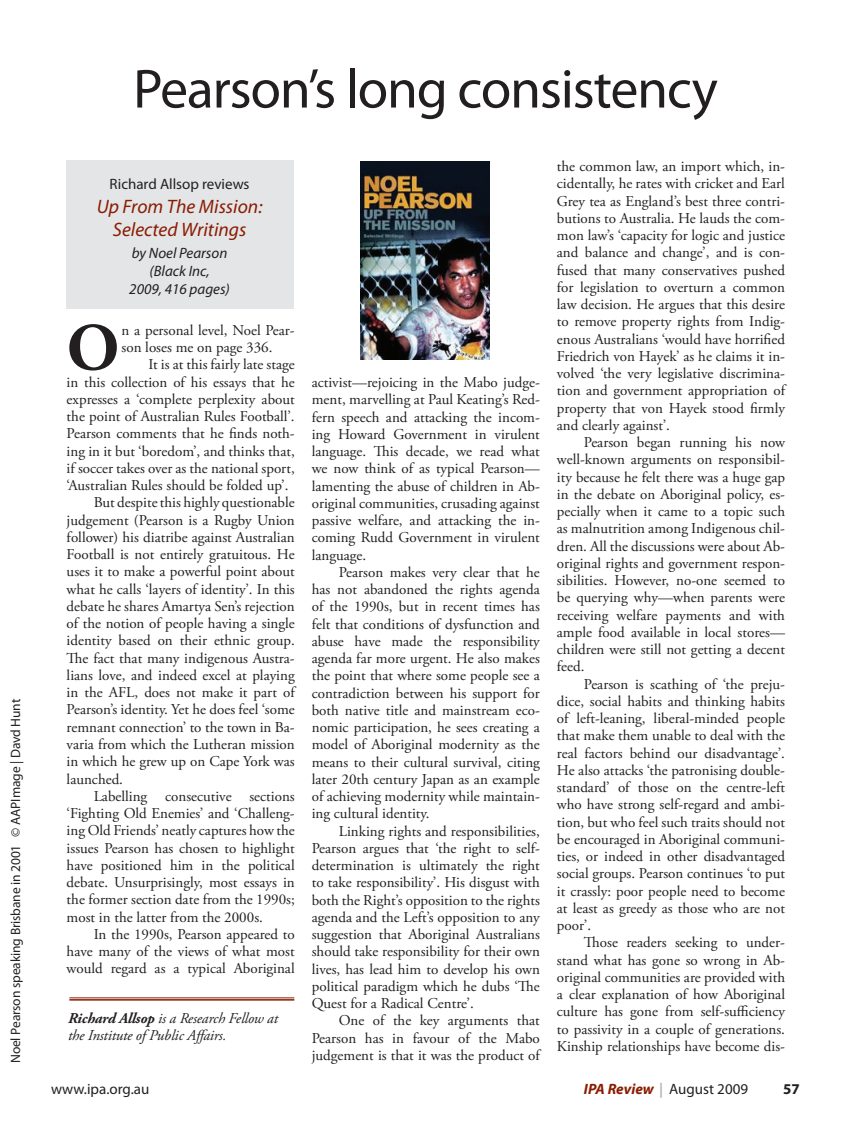
<style>
.page{position:relative;width:851px;height:1127px;background:#fff}
.page>*{position:absolute;margin:0;border:0;box-sizing:border-box;transform-origin:0 0}
.t1{font:700 67.05px "Adobe Garamond Pro";color:#231f20}
.t2{font:55.5px "Myriad Pro";letter-spacing:-.02em;color:#231f20}
.t3{font:italic 19.5px/23.4px "Myriad Pro";color:#891d02;text-align:center}
.t4{font:15px/17.2px "Adobe Garamond Pro";color:#231f20;text-align:justify}
.t5{font:italic 15px/17.2px "Adobe Garamond Pro";letter-spacing:-.01em;color:#231f20}
.t6{font:15px "Myriad Pro";color:#231f20}
.t7{font:italic 15px/18px "Myriad Pro";color:#231f20;text-align:center}
.t8{font:700 15px "Myriad Pro";color:#231f20}
.t9{font:13.5px "Myriad Pro";letter-spacing:-.01em;color:#231f20}
.s1{font-weight:700}
.s2{font-weight:700;font-style:italic;color:#891d02}
.s3{font-weight:700;font-style:italic;color:#b4b5b8}
</style>
<div class="page">
<hr style="left:69px;top:997px;width:225px;height:1px;background:#891d02">
<hr style="left:69px;top:999px;width:225px;height:1px;background:#891d02">
<div style="left:66px;top:161px;width:227px;height:148px;background:#e4e5e7"></div>
<img style="left:360px;top:162px;width:129px;height:197px">
<p class="t9" style="left:7px;top:1063px;width:366px;rotate:-90deg">Noel Pearson speaking Brisbane in 2001 © AAPImage | Davd Hunt</p>
<p class="t2" style="left:133px;top:55px;width:586px">Pearson’s long consistency</p>
<p class="t6" style="left:110px;top:175px;width:141px">Richard Allsop reviews</p>
<p class="t3" style="left:97px;top:194px;width:167px">Up From The Mission:<br>Selected Writings</p>
<p class="t7" style="left:129px;top:244px;width:102px">by Noel Pearson (Black Inc,<br>2009, 416 pages)</p>
<p class="t1" style="left:67px;top:309px;width:54px">O</p>
<p class="t4" style="left:121px;top:322px;width:175px">n a personal level, Noel Pear&shy;son loses me on page 336.</p>
<p class="t4" style="left:67px;top:357px;width:229px;text-indent:82px">It is at this fairly late stage in this collection of his essays that he expresses a ‘complete perplexity about the point of Australian Rules Football’.<br>Pearson comments that he finds noth&shy;ing in it but ‘boredom’, and thinks that, if soccer takes over as the national sport, ‘Australian Rules should be folded up’.</p>
<p class="t4" style="left:67px;top:495px;width:229px;text-indent:27px">But despite this highly questionable judgement (Pearson is a Rugby Union follower) his diatribe against Australian Football is not entirely gratuitous. He uses it to make a powerful point about what he calls ‘layers of identity’. In this debate he shares Amartya Sen’s rejection of the notion of people having a single identity based on their ethnic group.<br>The fact that many indigenous Austra&shy;lians love, and indeed excel at playing in the AFL, does not make it part of Pearson’s identity. Yet he does feel ‘some remnant connection’ to the town in Ba&shy;varia from which the Lutheran mission in which he grew up on Cape York was launched.</p>
<p class="t4" style="left:67px;top:788px;width:229px;text-indent:27px">Labelling consecutive sections ‘Fighting Old Enemies’ and ‘Challeng&shy;ing Old Friends’ neatly captures how the issues Pearson has chosen to highlight have positioned him in the political debate. Unsurprisingly, most essays in the former section date from the 1990s; most in the latter from the 2000s.</p>
<p class="t4" style="left:67px;top:926px;width:229px;text-indent:27px">In the 1990s, Pearson appeared to have many of the views of what most would regard as a typical Aboriginal</p>
<p class="t5" style="left:68px;top:1010px;width:211px"><span class="s1">Richard Allsop</span> is a Research Fellow at the Institute of Public Affairs.</p>
<p class="t4" style="left:312px;top:374px;width:229px">activist—rejoicing in the Mabo judge&shy;ment, marvelling at Paul Keating’s Red&shy;fern speech and attacking the incom&shy;ing Howard Government in virulent language. This decade, we read what we now think of as typical Pearson— lamenting the abuse of children in Ab&shy;original communities, crusading against passive welfare, and attacking the in&shy;coming Rudd Government in virulent language.</p>
<p class="t4" style="left:312px;top:564px;width:229px;text-indent:27px">Pearson makes very clear that he has not abandoned the rights agenda of the 1990s, but in recent times has felt that conditions of dysfunction and abuse have made the responsibility agenda far more urgent. He also makes the point that where some people see a contradiction between his support for both native title and mainstream eco&shy;nomic participation, he sees creating a model of Aboriginal modernity as the means to their cultural survival, citing later 20th century Japan as an example of achieving modernity while maintain&shy;ing cultural identity.</p>
<p class="t4" style="left:312px;top:823px;width:229px;text-indent:27px">Linking rights and responsibilities, Pearson argues that ‘the right to self&shy;determination is ultimately the right to take responsibility’. His disgust with both the Right’s opposition to the rights agenda and the Left’s opposition to any suggestion that Aboriginal Australians should take responsibility for their own lives, has lead him to develop his own political paradigm which he dubs ‘The Quest for a Radical Centre’.</p>
<p class="t4" style="left:312px;top:1012px;width:229px;text-indent:27px">One of the key arguments that Pearson has in favour of the Mabo judgement is that it was the product of</p>
<p class="t4" style="left:557px;top:158px;width:229px">the common law, an import which, in&shy;cidentally, he rates with cricket and Earl Grey tea as England’s best three contri&shy;butions to Australia. He lauds the com&shy;mon law’s ‘capacity for logic and justice and balance and change’, and is con&shy;fused that many conservatives pushed for legislation to overturn a common law decision. He argues that this desire to remove property rights from Indig&shy;enous Australians ‘would have horrified Friedrich von Hayek’ as he claims it in&shy;volved ‘the very legislative discrimina&shy;tion and government appropriation of property that von Hayek stood firmly and clearly against’.</p>
<p class="t4" style="left:557px;top:434px;width:229px;text-indent:27px">Pearson began running his now well-known arguments on responsibil&shy;ity because he felt there was a huge gap in the debate on Aboriginal policy, es&shy;pecially when it came to a topic such as malnutrition among Indigenous chil&shy;dren. All the discussions were about Ab&shy;original rights and government respon&shy;sibilities. However, no-one seemed to be querying why—when parents were receiving welfare payments and with ample food available in local stores— children were still not getting a decent feed.</p>
<p class="t4" style="left:557px;top:676px;width:229px;text-indent:27px">Pearson is scathing of ‘the preju&shy;dice, social habits and thinking habits of left-leaning, liberal-minded people that make them unable to deal with the real factors behind our disadvantage’.<br>He also attacks ‘the patronising double&shy;standard’ of those on the centre-left who have strong self-regard and ambi&shy;tion, but who feel such traits should not be encouraged in Aboriginal communi&shy;ties, or indeed in other disadvantaged social groups. Pearson continues ‘to put it crassly: poor people need to become at least as greedy as those who are not poor’.</p>
<p class="t4" style="left:557px;top:934px;width:229px;text-indent:27px">Those readers seeking to under&shy;stand what has gone so wrong in Ab&shy;original communities are provided with a clear explanation of how Aboriginal culture has gone from self-sufficiency to passivity in a couple of generations.<br>Kinship relationships have become dis-</p>
<p class="t6" style="left:51px;top:1079px;width:100px">www.ipa.org.au</p>
<p class="t6" style="left:584px;top:1079px;width:165px"><span class="s2">IPA Review</span> <span class="s3">|</span> August 2009</p>
<p class="t8" style="left:783px;top:1079px;width:18px">57</p>
</div>
